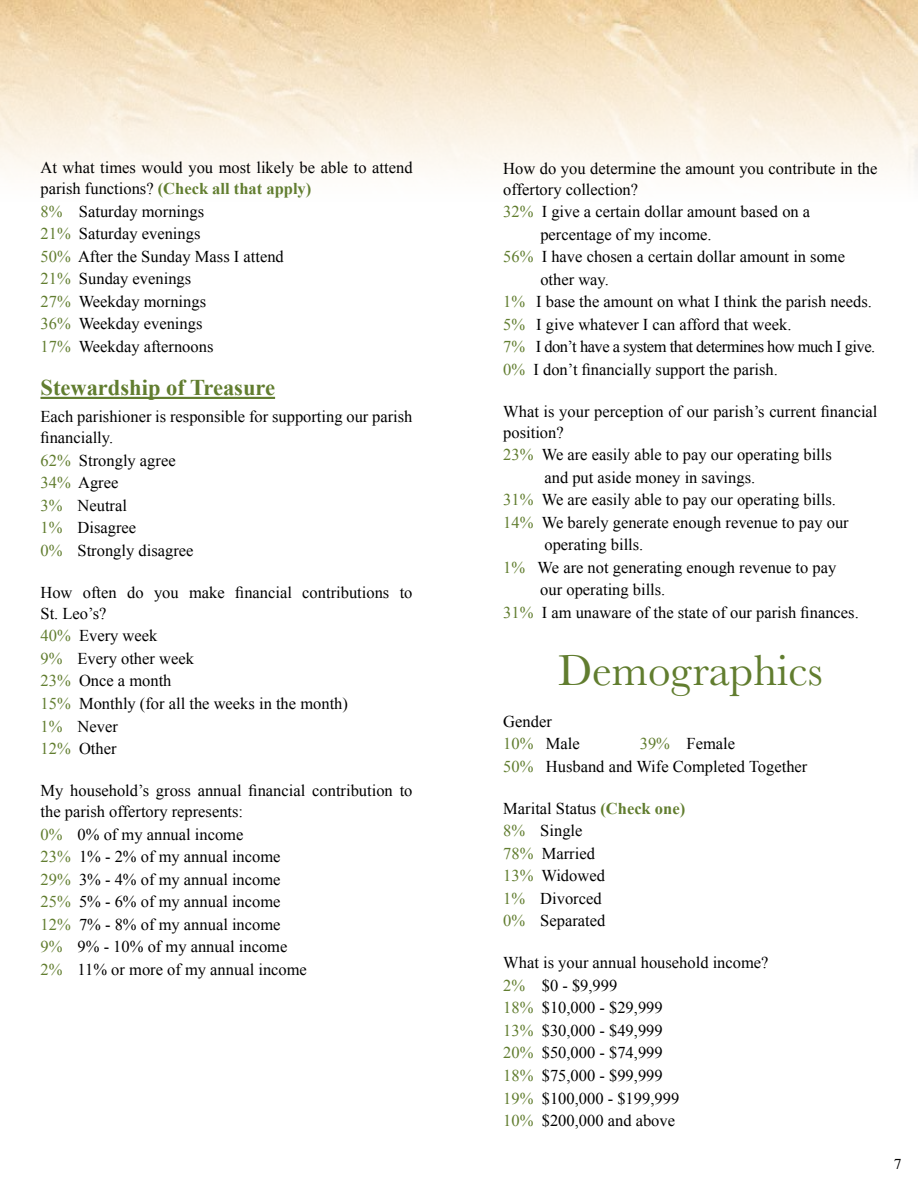
<style>
.page{position:relative;width:918px;height:1188px;background:#fff}
.page>*{position:absolute;margin:0;border:0;box-sizing:border-box;transform-origin:0 0}
.t1{font:45px "Baskerville";color:#617d2f}
.t2{font:700 22.5px "Times New Roman";color:#617d2f}
.t3{font:16.5px/22.5px "Times New Roman";color:#000}
.t4{font:16.5px "Times New Roman";letter-spacing:-.03em;color:#000}
.t5{font:15px "Times";color:#000}
.s1{font-weight:700;color:#617d2f}
.s2{color:#617d2f}
</style>
<div class="page">
<hr style="left:40px;top:397px;width:235px;height:2px;background:#617d2f">
<p class="t3" style="left:40px;top:157px;width:374px;line-height:21px">At what times would you most likely be able to attend parish functions? <span class="s1">(Check all that apply)</span></p>
<p class="t3" style="left:40px;top:200px;width:245px"><span class="s2">8%</span> Saturday mornings<br><span class="s2">21%</span> Saturday evenings<br><span class="s2">50%</span> After the Sunday Mass I attend<br><span class="s2">21%</span> Sunday evenings<br><span class="s2">27%</span> Weekday mornings<br><span class="s2">36%</span> Weekday evenings<br><span class="s2">17%</span> Weekday afternoons</p>
<h2 class="t2" style="left:40px;top:372px;width:236px">Stewardship of Treasure</h2>
<p class="t3" style="left:40px;top:406px;width:374px;line-height:21px">Each parishioner is responsible for supporting our parish financially.</p>
<p class="t3" style="left:40px;top:449px;width:154px"><span class="s2">62%</span> Strongly agree<br><span class="s2">34%</span> Agree<br><span class="s2">3%</span> Neutral<br><span class="s2">1%</span> Disagree<br><span class="s2">0%</span> Strongly disagree</p>
<p class="t3" style="left:40px;top:582px;width:374px;line-height:21px">How often do you make financial contributions to<br>St. Leo’s?</p>
<p class="t3" style="left:41px;top:624px;width:309px"><span class="s2">40%</span> Every week<br><span class="s2">9%</span> Every other week<br><span class="s2">23%</span> Once a month<br><span class="s2">15%</span> Monthly (for all the weeks in the month)<br><span class="s2">1%</span> Never<br><span class="s2">12%</span> Other</p>
<p class="t3" style="left:41px;top:780px;width:374px;line-height:21px">My household’s gross annual financial contribution to the parish offertory represents:</p>
<p class="t3" style="left:41px;top:822px;width:268px"><span class="s2">0%</span> 0% of my annual income<br><span class="s2">23%</span> 1% - 2% of my annual income<br><span class="s2">29%</span> 3% - 4% of my annual income<br><span class="s2">25%</span> 5% - 6% of my annual income<br><span class="s2">12%</span> 7% - 8% of my annual income<br><span class="s2">9%</span> 9% - 10% of my annual income<br><span class="s2">2%</span> 11% or more of my annual income</p>
<p class="t3" style="left:503px;top:157px;width:376px;line-height:21px">How do you determine the amount you contribute in the offertory collection?</p>
<p class="t3" style="left:503px;top:200px;width:309px"><span class="s2">32%</span> I give a certain dollar amount based on a</p>
<p class="t3" style="left:540px;top:223px;width:173px">percentage of my income.</p>
<p class="t3" style="left:503px;top:245px;width:343px"><span class="s2">56%</span> I have chosen a certain dollar amount in some</p>
<p class="t3" style="left:540px;top:268px;width:70px">other way.</p>
<p class="t3" style="left:503px;top:290px;width:370px"><span class="s2">1%</span> I base the amount on what I think the parish needs.</p>
<p class="t3" style="left:503px;top:313px;width:290px"><span class="s2">5%</span> I give whatever I can afford that week.</p>
<p class="t4" style="left:503px;top:335px;width:374px"><span class="s2">7%</span> I don’t have a system that determines how much I give.</p>
<p class="t3" style="left:503px;top:358px;width:276px"><span class="s2">0%</span> I don’t financially support the parish.</p>
<p class="t3" style="left:503px;top:400px;width:376px;line-height:21px">What is your perception of our parish’s current financial position?</p>
<p class="t3" style="left:503px;top:443px;width:330px"><span class="s2">23%</span> We are easily able to pay our operating bills</p>
<p class="t3" style="left:544px;top:466px;width:212px">and put aside money in savings.</p>
<p class="t3" style="left:503px;top:488px;width:334px"><span class="s2">31%</span> We are easily able to pay our operating bills.</p>
<p class="t3" style="left:503px;top:511px;width:347px"><span class="s2">14%</span> We barely generate enough revenue to pay our</p>
<p class="t3" style="left:544px;top:533px;width:100px">operating bills.</p>
<p class="t3" style="left:503px;top:556px;width:335px"><span class="s2">1%</span> We are not generating enough revenue to pay</p>
<p class="t3" style="left:540px;top:578px;width:127px">our operating bills.</p>
<p class="t3" style="left:503px;top:601px;width:357px"><span class="s2">31%</span> I am unaware of the state of our parish finances.</p>
<h1 class="t1" style="left:558px;top:642px;width:266px">Demographics</h1>
<p class="t3" style="left:503px;top:710px;width:78px">Gender<br><span class="s2">10%</span> Male</p>
<p class="t3" style="left:503px;top:732px;width:306px;text-indent:137px"><span class="s2">39%</span> Female<br><span class="s2">50%</span> Husband and Wife Completed Together</p>
<p class="t3" style="left:503px;top:797px;width:183px">Marital Status <span class="s1">(Check one)<br></span><span class="s2">8%</span> Single<br><span class="s2">78%</span> Married<br><span class="s2">13%</span> Widowed<br><span class="s2">1%</span> Divorced<br><span class="s2">0%</span> Separated</p>
<p class="t3" style="left:503px;top:951px;width:267px">What is your annual household income?<br><span class="s2">2%</span> $0 - $9,999<br><span class="s2">18%</span> $10,000 - $29,999<br><span class="s2">13%</span> $30,000 - $49,999<br><span class="s2">20%</span> $50,000 - $74,999<br><span class="s2">18%</span> $75,000 - $99,999<br><span class="s2">19%</span> $100,000 - $199,999<br><span class="s2">10%</span> $200,000 and above</p>
<p class="t5" style="left:894px;top:1150px;width:9px">7</p>
</div>
